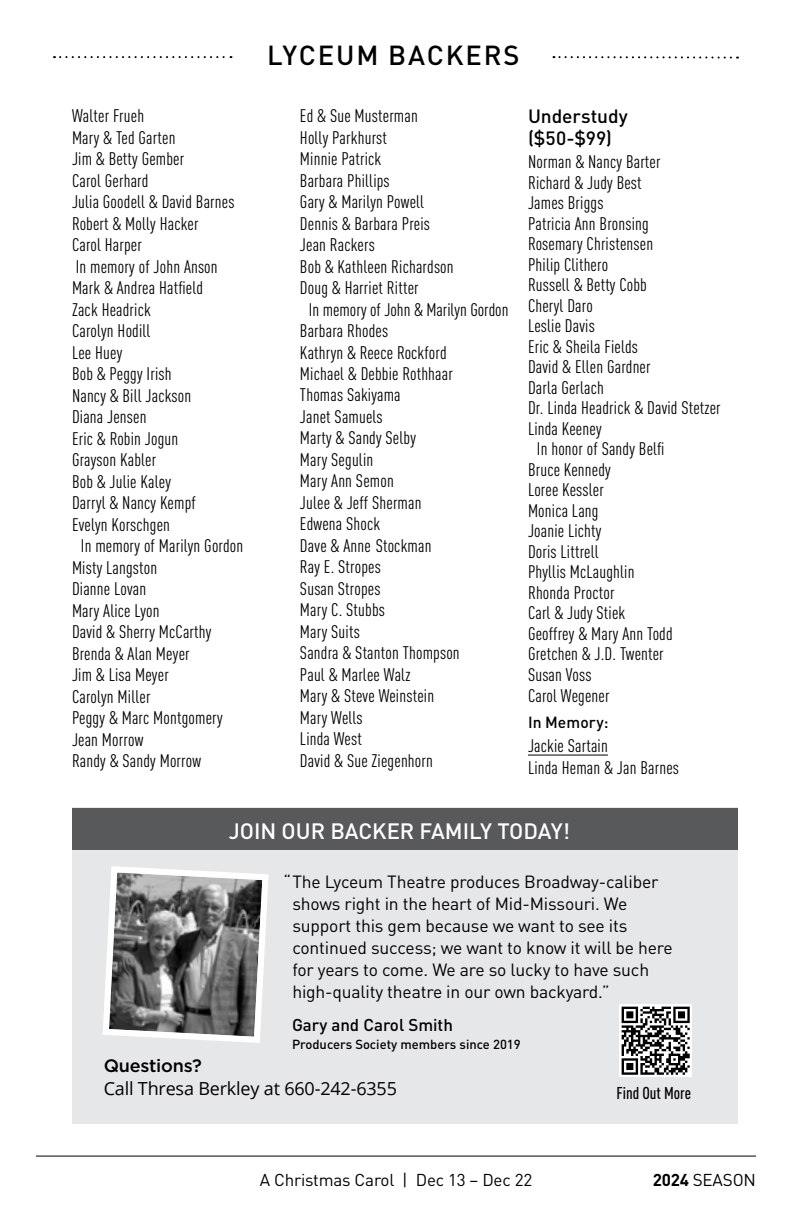
<style>
.page{position:relative;width:792px;height:1224px;background:#fff}
.page>*{position:absolute;margin:0;border:0;box-sizing:border-box;transform-origin:0 0}
.t1{font:500 27.2px "DIN Pro";letter-spacing:.07em;color:#000}
.t2{font:500 22px "DIN Pro";color:#fff}
.t3{font:500 19px/22px "DIN Pro";color:#000}
.t4{font:condensed 18px/22px "DIN Pro";letter-spacing:.01em;color:#000}
.t5{font:18px "Open Sans";letter-spacing:-.01em;color:#000}
.t6{font:500 18px "Gotham";letter-spacing:-.01em;color:#000}
.t7{font:17.6px/22px "DIN Pro";letter-spacing:-.01em;color:#000}
.t8{font:17px "DIN Pro";letter-spacing:-.01em;color:#000}
.t9{font:500 17px "DIN Pro";color:#000}
.t10{font:500 condensed 17px "DIN Pro";color:#000}
.t11{font:500 16px "DIN Pro";letter-spacing:.01em;color:#000}
.t12{font:500 13px "DIN Pro";color:#000}
.s1{font-weight:700}
</style>
<div class="page">
<hr style="left:36px;top:1156px;width:720px;height:1px;background:#000">
<svg style="left:54px;top:56px;width:178px;height:2px"></svg>
<svg style="left:553px;top:56px;width:185px;height:3px"></svg>
<hr style="left:528px;top:755px;width:80px;height:1px;background:#000">
<div style="left:72px;top:808px;width:666px;height:316px;background:#e6e7e8"></div>
<div style="left:72px;top:808px;width:666px;height:42px;background:#58595b"></div>
<svg style="left:103px;top:866px;width:166px;height:177px;background:#8a8a8a"></svg>
<svg style="left:619px;top:1004px;width:73px;height:73px"></svg>
<svg style="left:622px;top:1007px;width:68px;height:68px;background:#7a7a7a"></svg>
<p class="t4" style="left:72px;top:104px;width:74px">Walter Frueh</p>
<p class="t4" style="left:72px;top:125px;width:105px">Mary &amp; Ted Garten</p>
<p class="t4" style="left:72px;top:147px;width:114px">Jim &amp; Betty Gember</p>
<p class="t4" style="left:72px;top:168px;width:78px">Carol Gerhard</p>
<p class="t4" style="left:72px;top:190px;width:164px">Julia Goodell &amp; David Barnes</p>
<p class="t4" style="left:72px;top:211px;width:128px">Robert &amp; Molly Hacker</p>
<p class="t4" style="left:72px;top:233px;width:71px">Carol Harper</p>
<p class="t4" style="left:76px;top:254px;width:144px">In memory of John Anson</p>
<p class="t4" style="left:72px;top:276px;width:133px">Mark &amp; Andrea Hatfield</p>
<p class="t4" style="left:72px;top:297px;width:80px">Zack Headrick</p>
<p class="t4" style="left:72px;top:319px;width:80px">Carolyn Hodill</p>
<p class="t4" style="left:72px;top:340px;width:52px">Lee Huey</p>
<p class="t4" style="left:72px;top:362px;width:101px">Bob &amp; Peggy Irish</p>
<p class="t4" style="left:72px;top:383px;width:121px">Nancy &amp; Bill Jackson</p>
<p class="t4" style="left:72px;top:405px;width:76px">Diana Jensen</p>
<p class="t4" style="left:72px;top:426px;width:108px">Eric &amp; Robin Jogun</p>
<p class="t4" style="left:72px;top:448px;width:86px">Grayson Kabler</p>
<p class="t4" style="left:72px;top:469px;width:101px">Bob &amp; Julie Kaley</p>
<p class="t4" style="left:72px;top:491px;width:125px">Darryl &amp; Nancy Kempf</p>
<p class="t4" style="left:72px;top:512px;width:100px">Evelyn Korschgen</p>
<p class="t4" style="left:81px;top:533px;width:164px">In memory of Marilyn Gordon</p>
<p class="t4" style="left:72px;top:555px;width:87px">Misty Langston</p>
<p class="t4" style="left:72px;top:576px;width:76px">Dianne Lovan</p>
<p class="t4" style="left:72px;top:598px;width:89px">Mary Alice Lyon</p>
<p class="t4" style="left:72px;top:619px;width:141px">David &amp; Sherry McCarthy</p>
<p class="t4" style="left:72px;top:641px;width:119px">Brenda &amp; Alan Meyer</p>
<p class="t4" style="left:72px;top:662px;width:98px">Jim &amp; Lisa Meyer</p>
<p class="t4" style="left:72px;top:684px;width:80px">Carolyn Miller</p>
<p class="t4" style="left:72px;top:705px;width:152px">Peggy &amp; Marc Montgomery</p>
<p class="t4" style="left:72px;top:727px;width:73px">Jean Morrow</p>
<p class="t4" style="left:72px;top:748px;width:131px">Randy &amp; Sandy Morrow</p>
<h1 class="t1" style="left:267px;top:33px;width:254px">LYCEUM BACKERS</h1>
<p class="t4" style="left:300px;top:103px;width:119px">Ed &amp; Sue Musterman</p>
<p class="t4" style="left:300px;top:125px;width:89px">Holly Parkhurst</p>
<p class="t4" style="left:300px;top:146px;width:83px">Minnie Patrick</p>
<p class="t4" style="left:300px;top:168px;width:91px">Barbara Phillips</p>
<p class="t4" style="left:300px;top:189px;width:126px">Gary &amp; Marilyn Powell</p>
<p class="t4" style="left:300px;top:211px;width:132px">Dennis &amp; Barbara Preis</p>
<p class="t4" style="left:300px;top:232px;width:76px">Jean Rackers</p>
<p class="t4" style="left:300px;top:254px;width:155px">Bob &amp; Kathleen Richardson</p>
<p class="t4" style="left:300px;top:275px;width:120px">Doug &amp; Harriet Ritter</p>
<p class="t4" style="left:309px;top:297px;width:201px">In memory of John &amp; Marilyn Gordon</p>
<p class="t4" style="left:300px;top:318px;width:90px">Barbara Rhodes</p>
<p class="t4" style="left:300px;top:340px;width:148px">Kathryn &amp; Reece Rockford</p>
<p class="t4" style="left:300px;top:361px;width:154px">Michael &amp; Debbie Rothhaar</p>
<p class="t4" style="left:300px;top:383px;width:102px">Thomas Sakiyama</p>
<p class="t4" style="left:300px;top:404px;width:84px">Janet Samuels</p>
<p class="t4" style="left:300px;top:426px;width:117px">Marty &amp; Sandy Selby</p>
<p class="t4" style="left:300px;top:447px;width:75px">Mary Segulin</p>
<p class="t4" style="left:300px;top:469px;width:95px">Mary Ann Semon</p>
<p class="t4" style="left:300px;top:490px;width:123px">Julee &amp; Jeff Sherman</p>
<p class="t4" style="left:300px;top:512px;width:82px">Edwena Shock</p>
<p class="t4" style="left:300px;top:533px;width:133px">Dave &amp; Anne Stockman</p>
<p class="t4" style="left:300px;top:555px;width:82px">Ray E. Stropes</p>
<p class="t4" style="left:300px;top:576px;width:82px">Susan Stropes</p>
<p class="t4" style="left:300px;top:598px;width:86px">Mary C. Stubbs</p>
<p class="t4" style="left:300px;top:619px;width:61px">Mary Suits</p>
<p class="t4" style="left:300px;top:641px;width:161px">Sandra &amp; Stanton Thompson</p>
<p class="t4" style="left:300px;top:662px;width:112px">Paul &amp; Marlee Walz</p>
<p class="t4" style="left:300px;top:684px;width:136px">Mary &amp; Steve Weinstein</p>
<p class="t4" style="left:300px;top:705px;width:64px">Mary Wells</p>
<p class="t4" style="left:300px;top:727px;width:63px">Linda West</p>
<p class="t4" style="left:300px;top:748px;width:134px">David &amp; Sue Ziegenhorn</p>
<p class="t3" style="left:528px;top:103px;width:101px">Understudy ($50-$99)</p>
<p class="t4" style="left:528px;top:150px;width:134px">Norman &amp; Nancy Barter</p>
<p class="t4" style="left:528px;top:170px;width:115px">Richard &amp; Judy Best</p>
<p class="t4" style="left:528px;top:191px;width:77px">James Briggs</p>
<p class="t4" style="left:528px;top:211px;width:122px">Patricia Ann Bronsing</p>
<p class="t4" style="left:528px;top:232px;width:127px">Rosemary Christensen</p>
<p class="t4" style="left:528px;top:252px;width:82px">Philip Clithero</p>
<p class="t4" style="left:528px;top:273px;width:120px">Russell &amp; Betty Cobb</p>
<p class="t4" style="left:528px;top:293px;width:66px">Cheryl Daro</p>
<p class="t4" style="left:528px;top:314px;width:68px">Leslie Davis</p>
<p class="t4" style="left:528px;top:334px;width:112px">Eric &amp; Sheila Fields</p>
<p class="t4" style="left:528px;top:355px;width:124px">David &amp; Ellen Gardner</p>
<p class="t4" style="left:528px;top:375px;width:78px">Darla Gerlach</p>
<p class="t4" style="left:528px;top:396px;width:194px">Dr. Linda Headrick &amp; David Stetzer</p>
<p class="t4" style="left:528px;top:416px;width:75px">Linda Keeney</p>
<p class="t4" style="left:537px;top:437px;width:129px">In honor of Sandy Belfi</p>
<p class="t4" style="left:528px;top:457px;width:84px">Bruce Kennedy</p>
<p class="t4" style="left:528px;top:478px;width:77px">Loree Kessler</p>
<p class="t4" style="left:528px;top:498px;width:72px">Monica Lang</p>
<p class="t4" style="left:528px;top:519px;width:75px">Joanie Lichty</p>
<p class="t4" style="left:528px;top:539px;width:72px">Doris Littrell</p>
<p class="t4" style="left:528px;top:560px;width:108px">Phyllis McLaughlin</p>
<p class="t4" style="left:528px;top:580px;width:88px">Rhonda Proctor</p>
<p class="t4" style="left:528px;top:601px;width:99px">Carl &amp; Judy Stiek</p>
<p class="t4" style="left:528px;top:621px;width:146px">Geoffrey &amp; Mary Ann Todd</p>
<p class="t4" style="left:528px;top:642px;width:137px">Gretchen &amp; J.D. Twenter</p>
<p class="t4" style="left:528px;top:662px;width:65px">Susan Voss</p>
<p class="t4" style="left:528px;top:683px;width:83px">Carol Wegener</p>
<p class="t11" style="left:528px;top:709px;width:82px">In Memory:</p>
<p class="t4" style="left:528px;top:733px;width:153px">Jackie Sartain<br>Linda Heman &amp; Jan Barnes</p>
<p class="t2" style="left:229px;top:814px;width:343px">JOIN OUR BACKER FAMILY TODAY!</p>
<p class="t7" style="left:292px;top:869px;width:382px;text-indent:-9px">“The Lyceum Theatre produces Broadway-caliber shows right in the heart of Mid-Missouri. We support this gem because we want to see its continued success; we want to know it will be here for years to come. We are so lucky to have such high-quality theatre in our own backyard.”</p>
<p class="t9" style="left:292px;top:1011px;width:163px">Gary and Carol Smith</p>
<p class="t12" style="left:292px;top:1034px;width:230px">Producers Society members since 2019</p>
<p class="t6" style="left:104px;top:1054px;width:100px">Questions?</p>
<p class="t5" style="left:104px;top:1076px;width:295px">Call Thresa Berkley at 660-242-6355</p>
<p class="t10" style="left:616px;top:1080px;width:76px">Find Out More</p>
<p class="t8" style="left:260px;top:1167px;width:274px">A Christmas Carol | Dec 13 – Dec 22</p>
<p class="t8" style="left:653px;top:1167px;width:105px"><span class="s1">2024</span> SEASON</p>
</div>
